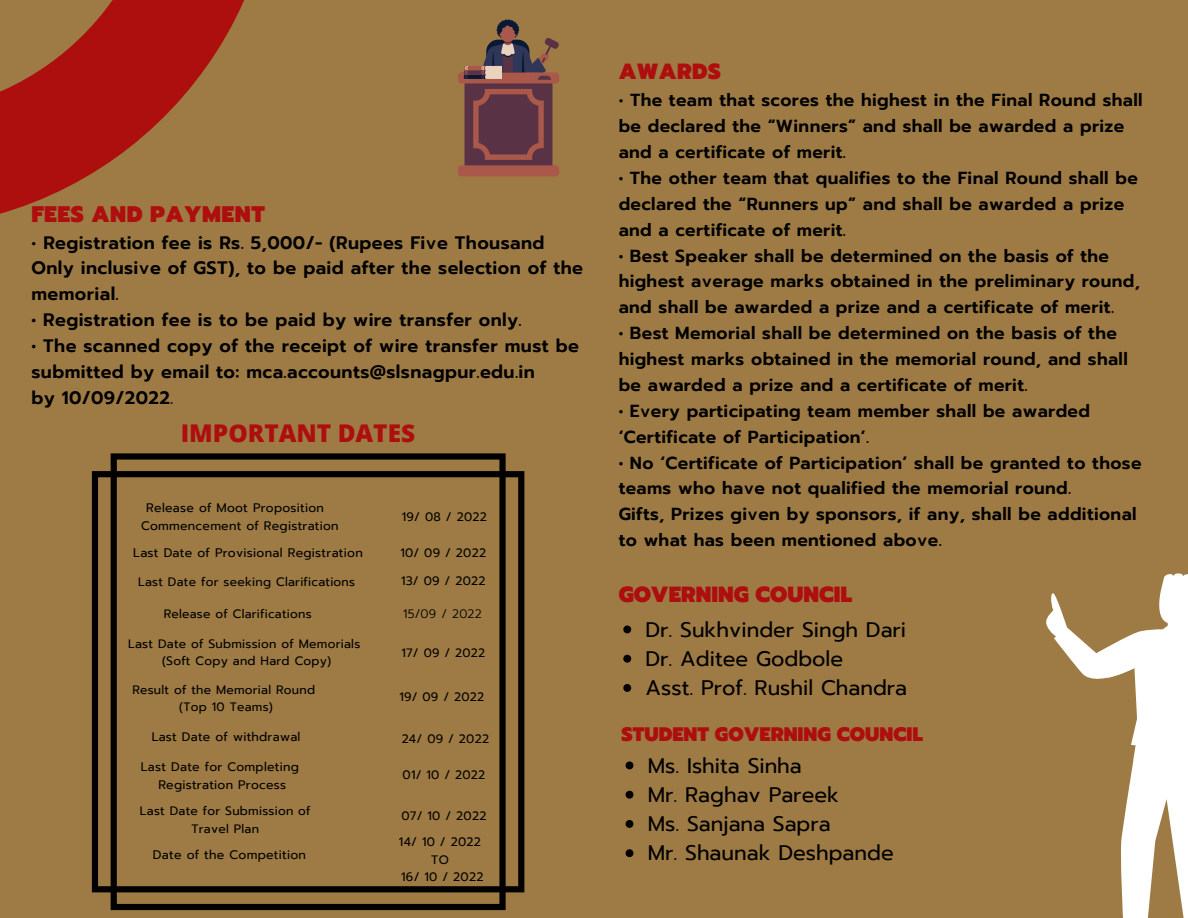
<style>
.page{position:relative;width:1188px;height:918px;background:#9e7b44}
.page>*{position:absolute;margin:0;border:0;box-sizing:border-box;transform-origin:0 0}
.t1{font:800 24.45px "Open Sans";color:#ad0e0e}
.t2{font:900 22.5px "Prompt";letter-spacing:.02em;color:#ad0e0e}
.t3{font:900 21.9px "Prompt";color:#ad0e0e}
.t4{font:21px/29.2px "Prompt";color:#000}
.t5{font:900 19.5px "Prompt";color:#ad0e0e}
.t6{font:600 18px/25.8px "Prompt";letter-spacing:.02em;color:#000}
.t7{font:600 17.4px/25.8px "Prompt";letter-spacing:.02em;color:#000}
.t8{font:12.45px "Prompt";letter-spacing:.02em;color:#000}
.t9{font:12.3px/17.5px "Prompt";letter-spacing:.02em;color:#000}
.t10{font:12.15px/17.2px "Prompt";letter-spacing:.02em;color:#000;text-align:center}
.t11{font:300 12.15px "Prompt";letter-spacing:.02em;color:#000}
.s1{font-weight:500}
</style>
<div class="page">
<svg style="left:1046px;top:573px;width:142px;height:345px"></svg>
<svg style="left:0;top:0;width:244px;height:214px;fill:#ad0e0e"></svg>
<svg style="left:458px;top:19px;width:101px;height:157px"></svg>
<svg style="left:92px;top:453px;width:432px;height:457px"></svg>
<svg style="left:623px;top:626px;width:8px;height:7px"></svg>
<svg style="left:623px;top:655px;width:8px;height:8px"></svg>
<svg style="left:623px;top:684px;width:8px;height:8px"></svg>
<svg style="left:626px;top:761px;width:7px;height:8px"></svg>
<svg style="left:626px;top:791px;width:7px;height:8px"></svg>
<svg style="left:626px;top:820px;width:7px;height:8px"></svg>
<svg style="left:626px;top:849px;width:7px;height:8px"></svg>
<p class="t2" style="left:32px;top:197px;width:235px">FEES AND PAYMENT</p>
<p class="t6" style="left:32px;top:230px;width:553px"><span class="s1">•</span> Registration fee is Rs. 5,000/- (Rupees Five Thousand<br>Only inclusive of GST), to be paid after the selection of the memorial.</p>
<p class="t6" style="left:32px;top:307px;width:492px">• Registration fee is to be paid by wire transfer only.</p>
<p class="t6" style="left:32px;top:333px;width:549px">• The scanned copy of the receipt of wire transfer must be submitted by email to: mca.accounts@slsnagpur.edu.in<br>by 10/09/2022<span class="s1">.</span></p>
<h1 class="t1" style="left:181px;top:416px;width:236px">IMPORTANT DATES</h1>
<p class="t9" style="left:141px;top:499px;width:199px;text-indent:5px">Release of Moot Proposition<br>Commencement of Registration</p>
<p class="t8" style="left:133px;top:543px;width:231px">Last Date of Provisional Registration</p>
<p class="t10" style="left:138px;top:574px;width:218px">Last Date for seeking Clarifications</p>
<p class="t10" style="left:164px;top:606px;width:149px">Release of Clarifications</p>
<p class="t10" style="left:128px;top:635px;width:234px">Last Date of Submission of Memorials (Soft Copy and Hard Copy)</p>
<p class="t10" style="left:132px;top:681px;width:184px">Result of the Memorial Round (Top 10 Teams)</p>
<p class="t9" style="left:152px;top:728px;width:150px">Last Date of withdrawal</p>
<p class="t9" style="left:141px;top:758px;width:159px;text-align:center">Last Date for Completing<br>Registration Process</p>
<p class="t10" style="left:140px;top:803px;width:172px">Last Date for Submission of<br>Travel Plan</p>
<p class="t8" style="left:153px;top:845px;width:155px">Date of the Competition</p>
<p class="t10" style="left:402px;top:509px;width:86px">19/ 08 / 2022</p>
<p class="t10" style="left:400px;top:545px;width:87px">10/ 09 / 2022</p>
<p class="t10" style="left:401px;top:572px;width:86px">13/ 09 / 2022</p>
<p class="t11" style="left:403px;top:605px;width:80px">15/09 / 2022</p>
<p class="t10" style="left:401px;top:644px;width:85px">17/ 09 / 2022</p>
<p class="t10" style="left:399px;top:688px;width:86px">19/ 09 / 2022</p>
<p class="t10" style="left:402px;top:730px;width:89px">24/ 09 / 2022</p>
<p class="t10" style="left:403px;top:766px;width:84px">01/ 10 / 2022</p>
<p class="t10" style="left:399px;top:803px;width:89px;line-height:26.2px;text-align:left">07/ 10 / 2022<br>14/ 10 / 2022</p>
<p class="t10" style="left:401px;top:851px;width:84px">TO<br>16/ 10 / 2022</p>
<p class="t3" style="left:619px;top:55px;width:104px">AWARDS</p>
<p class="t7" style="left:619px;top:88px;width:525px"><span class="s1">•</span> The team that scores the highest in the Final Round shall be declared the “Winners” and shall be awarded a prize and a certificate of merit.</p>
<p class="t7" style="left:619px;top:165px;width:521px">• The other team that qualifies to the Final Round shall be declared the “Runners up” and shall be awarded a prize and a certificate of merit.</p>
<p class="t7" style="left:619px;top:243px;width:523px">• Best Speaker shall be determined on the basis of the highest average marks obtained in the preliminary round, and shall be awarded a prize and a certificate of merit.</p>
<p class="t7" style="left:619px;top:321px;width:511px">• Best Memorial shall be determined on the basis of the highest marks obtained in the memorial round, and shall be awarded a prize and a certificate of merit.</p>
<p class="t7" style="left:619px;top:398px;width:473px">• Every participating team member shall be awarded ‘Certificate of Participation’.</p>
<p class="t7" style="left:619px;top:450px;width:524px">• No ‘Certificate of Participation’ shall be granted to those teams who have not qualified the memorial round.<br>Gifts, Prizes given by sponsors, if any, shall be additional to what has been mentioned above.</p>
<p class="t3" style="left:619px;top:578px;width:235px">GOVERNING COUNCIL</p>
<p class="t4" style="left:646px;top:615px;width:263px">Dr. Sukhvinder Singh Dari<br>Dr. Aditee Godbole<br>Asst. Prof. Rushil Chandra</p>
<p class="t5" style="left:622px;top:720px;width:303px">STUDENT GOVERNING COUNCIL</p>
<p class="t4" style="left:648px;top:751px;width:248px">Ms. Ishita Sinha<br>Mr. Raghav Pareek<br>Ms. Sanjana Sapra<br>Mr. Shaunak Deshpande</p>
</div>
